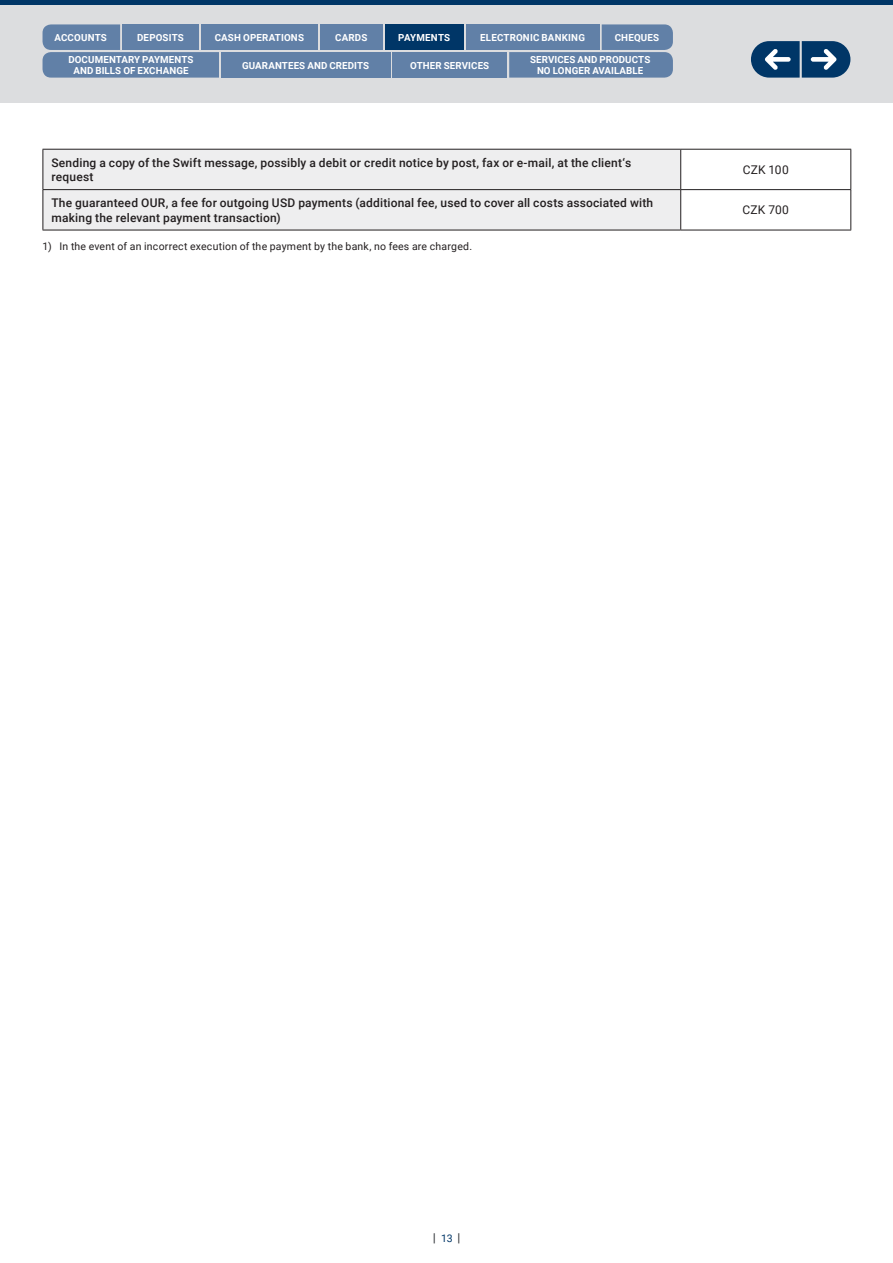
<style>
.page{position:relative;width:893px;height:1263px;background:#fff}
.page>*{position:absolute;margin:0;border:0;box-sizing:border-box;transform-origin:0 0}
.TAB_1_sloupec{font:500 12px/14.4px "Roboto";letter-spacing:.015em;color:#231f20}
.TAB_polozky{font:12px "Roboto";letter-spacing:.015em;color:#231f20}
.TAB_poznamka{font:10.5px "Roboto";letter-spacing:.02em;color:#231f20}
.t1{font:10.5px "Roboto";color:#003667}
.Tlacitko_lvl_1{font:700 9.75px/11.7px "Roboto";letter-spacing:.01em;color:#fff;text-align:center}
</style>
<div class="page">
<div style="left:0;top:4px;width:893px;height:99px;background:#dcdddf"></div>
<hr style="left:0;top:0;width:893px;height:4px;background:#003667">
<div style="left:44px;top:150px;width:636px;height:80px;background:#eeeeef"></div>
<hr style="left:43px;top:149px;width:638px;height:1px;background:#231f20">
<hr style="left:681px;top:149px;width:170px;height:1px;background:#231f20">
<hr style="left:43px;top:189px;width:638px;height:1px;background:#231f20">
<hr style="left:681px;top:189px;width:170px;height:1px;background:#231f20">
<hr style="left:43px;top:150px;width:1px;height:39px;background:#231f20">
<hr style="left:43px;top:190px;width:1px;height:40px;background:#231f20">
<hr style="left:43px;top:230px;width:638px;height:1px;background:#231f20">
<hr style="left:680px;top:150px;width:1px;height:39px;background:#231f20">
<hr style="left:850px;top:150px;width:1px;height:39px;background:#231f20">
<hr style="left:680px;top:190px;width:1px;height:40px;background:#231f20">
<hr style="left:850px;top:190px;width:1px;height:40px;background:#231f20">
<hr style="left:681px;top:230px;width:170px;height:1px;background:#231f20">
<svg style="left:751px;top:41px;width:99px;height:37px;background:#345e85"></svg>
<div style="left:221px;top:52px;width:169px;height:26px;background:#6180a7"></div>
<div style="left:392px;top:52px;width:115px;height:26px;background:#6180a7"></div>
<svg style="left:43px;top:24px;width:176px;height:54px;background:#6b88ab"></svg>
<div style="left:122px;top:24px;width:77px;height:26px;background:#6180a7"></div>
<div style="left:201px;top:24px;width:117px;height:26px;background:#6180a7"></div>
<svg style="left:509px;top:24px;width:164px;height:54px;background:#6b87ab"></svg>
<div style="left:320px;top:24px;width:63px;height:26px;background:#6180a7"></div>
<div style="left:385px;top:24px;width:78px;height:26px;background:#003667"></div>
<div style="left:466px;top:24px;width:134px;height:26px;background:#6180a7"></div>
<p class="Tlacitko_lvl_1" style="left:55px;top:31px;width:54px">ACCOUNTS</p>
<p class="Tlacitko_lvl_1" style="left:137px;top:31px;width:48px">DEPOSITS</p>
<p class="Tlacitko_lvl_1" style="left:215px;top:31px;width:91px">CASH OPERATIONS</p>
<p class="Tlacitko_lvl_1" style="left:335px;top:31px;width:34px">CARDS</p>
<p class="Tlacitko_lvl_1" style="left:398px;top:31px;width:54px">PAYMENTS</p>
<p class="Tlacitko_lvl_1" style="left:480px;top:31px;width:106px">ELECTRONIC BANKING</p>
<p class="Tlacitko_lvl_1" style="left:615px;top:31px;width:46px">CHEQUES</p>
<p class="Tlacitko_lvl_1" style="left:68px;top:53px;width:127px">DOCUMENTARY PAYMENTS<br>AND BILLS OF EXCHANGE</p>
<p class="Tlacitko_lvl_1" style="left:242px;top:59px;width:129px">GUARANTEES AND CREDITS</p>
<p class="Tlacitko_lvl_1" style="left:530px;top:53px;width:122px">SERVICES AND PRODUCTS<br>NO LONGER AVAILABLE</p>
<p class="Tlacitko_lvl_1" style="left:410px;top:59px;width:81px">OTHER SERVICES</p>
<p class="TAB_1_sloupec" style="left:51px;top:155px;width:581px">Sending a copy of the Swift message, possibly a debit or credit notice by post, fax or e-mail, at the client‘s request</p>
<p class="TAB_polozky" style="left:743px;top:161px;width:48px">CZK 100</p>
<p class="TAB_1_sloupec" style="left:51px;top:195px;width:603px">The guaranteed OUR, a fee for outgoing USD payments (additional fee, used to cover all costs associated with making the relevant payment transaction)</p>
<p class="TAB_polozky" style="left:742px;top:202px;width:48px">CZK 700</p>
<p class="TAB_poznamka" style="left:43px;top:239px;width:431px">1) In the event of an incorrect execution of the payment by the bank, no fees are charged.</p>
<p class="t1" style="left:441px;top:1230px;width:13px">13</p>
</div>
